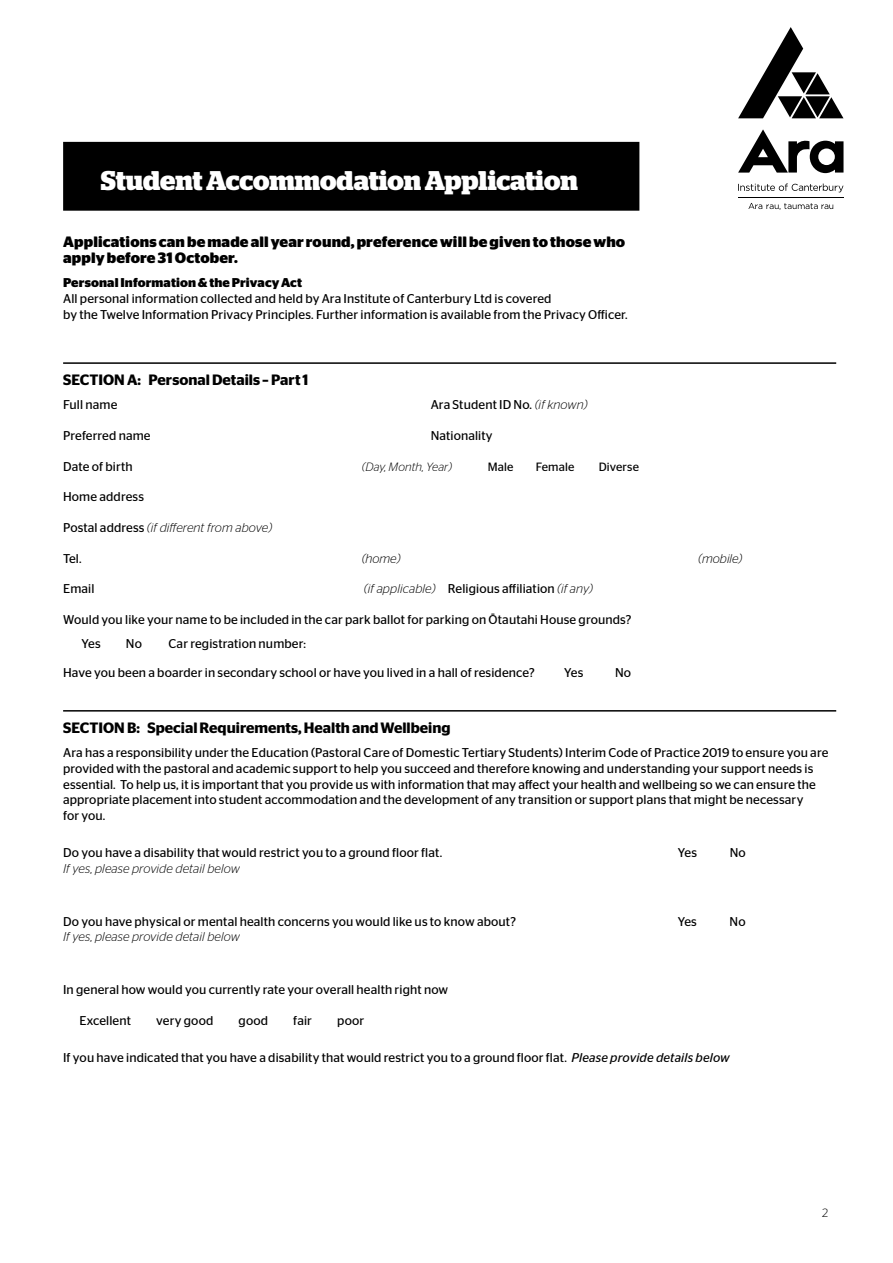
<style>
.page{position:relative;width:893px;height:1263px;background:#fff}
.page>*{position:absolute;margin:0;border:0;box-sizing:border-box;transform-origin:0 0}
.t1{font:700 27px "Stag Sans";color:#fff}
.t2{font:700 27px "Stag";letter-spacing:-.005em;color:#fff}
.t3{font:700 15px/15.8px "Stag Sans";letter-spacing:.01em;color:#000}
.t4{font:600 15px "Stag Sans";color:#000}
.t5{font:12.75px/15.8px "Stag Sans";letter-spacing:.01em;color:#000}
.t6{font:italic 300 12.75px "Stag Sans";letter-spacing:.01em;color:#000}
.t7{font:700 12.75px "Stag Sans";letter-spacing:.01em;color:#000}
.t8{font:12px "Stag Sans";letter-spacing:.01em;color:#000}
.t9{font:italic 300 12px "Stag Sans";letter-spacing:.01em;color:#000}
.t10{font:300 12px "Stag Sans";color:#000}
.s1{font-weight:300;font-style:italic}
.s2{font-weight:400;font-style:normal}
.s3{font-style:italic}
</style>
<div class="page">
<hr style="left:63px;top:362px;width:773px;height:2px;background:#000">
<hr style="left:63px;top:710px;width:773px;height:1px;background:#000">
<svg style="left:738px;top:27px;width:105px;height:91px"></svg>
<svg style="left:738px;top:184px;width:105px;height:8px"></svg>
<svg style="left:748px;top:203px;width:85px;height:7px"></svg>
<svg style="left:738px;top:129px;width:105px;height:44px"></svg>
<hr style="left:738px;top:197px;width:105px;height:1px;background:#000">
<div style="left:64px;top:143px;width:575px;height:67px;background:#000"></div>
<div style="left:63px;top:142px;width:576px;height:69px;border:2px solid #000"></div>
<h1 class="t2" style="left:101px;top:164px;width:479px">Student Accommodation Application</h1>
<h1 class="t1" style="left:72px;top:173px;width:482px">Student Accommodation Application</h1>
<p class="t3" style="left:63px;top:234px;width:564px">Applications can be made all year round, preference will be given to those who apply before 31 October.</p>
<p class="t7" style="left:63px;top:275px;width:240px">Personal Information &amp; the Privacy Act</p>
<p class="t5" style="left:63px;top:290px;width:566px">All personal information collected and held by Ara Institute of Canterbury Ltd is covered<br>by the Twelve Information Privacy Principles. Further information is available from the Privacy Officer.</p>
<p class="t4" style="left:63px;top:371px;width:247px">SECTION A: Personal Details – Part 1</p>
<p class="t5" style="left:63px;top:397px;width:56px">Full name</p>
<p class="t5" style="left:431px;top:397px;width:158px">Ara Student ID No. <span class="s1">(if known)</span></p>
<p class="t5" style="left:63px;top:428px;width:89px">Preferred name</p>
<p class="t5" style="left:431px;top:428px;width:63px">Nationality</p>
<p class="t5" style="left:63px;top:458px;width:71px">Date of birth</p>
<p class="t9" style="left:362px;top:460px;width:92px">(Day, Month, Year)</p>
<p class="t8" style="left:488px;top:460px;width:27px">Male</p>
<p class="t8" style="left:536px;top:460px;width:40px">Female</p>
<p class="t8" style="left:599px;top:460px;width:42px">Diverse</p>
<p class="t5" style="left:63px;top:489px;width:82px">Home address</p>
<p class="t6" style="left:63px;top:520px;width:211px"><span class="s2">Postal address</span> (if different from above)</p>
<p class="t5" style="left:63px;top:550px;width:20px">Tel.</p>
<p class="t6" style="left:362px;top:551px;width:40px">(home)</p>
<p class="t6" style="left:698px;top:551px;width:46px">(mobile)</p>
<p class="t5" style="left:63px;top:581px;width:33px">Email</p>
<p class="t6" style="left:364px;top:582px;width:231px">(if applicable) <span class="s2">Religious affiliation</span> (if any)</p>
<p class="t5" style="left:82px;top:607px;width:551px;line-height:24.3px;text-indent:-18px">Would you like your name to be included in the car park ballot for parking on Ōtautahi House grounds?<br>Yes</p>
<p class="t5" style="left:126px;top:636px;width:18px">No</p>
<p class="t5" style="left:168px;top:636px;width:139px">Car registration number:</p>
<p class="t5" style="left:63px;top:664px;width:473px">Have you been a boarder in secondary school or have you lived in a hall of residence?</p>
<p class="t5" style="left:564px;top:664px;width:21px">Yes</p>
<p class="t5" style="left:615px;top:664px;width:18px">No</p>
<p class="t4" style="left:63px;top:719px;width:389px">SECTION B: Special Requirements, Health and Wellbeing</p>
<p class="t5" style="left:63px;top:745px;width:767px">Ara has a responsibility under the Education (Pastoral Care of Domestic Tertiary Students) Interim Code of Practice 2019 to ensure you are provided with the pastoral and academic support to help you succeed and therefore knowing and understanding your support needs is essential. To help us, it is important that you provide us with information that may affect your health and wellbeing so we can ensure the appropriate placement into student accommodation and the development of any transition or support plans that might be necessary<br>for you.</p>
<p class="t5" style="left:63px;top:845px;width:381px">Do you have a disability that would restrict you to a ground floor flat.</p>
<p class="t5" style="left:678px;top:845px;width:21px">Yes</p>
<p class="t5" style="left:730px;top:845px;width:18px">No</p>
<p class="t6" style="left:63px;top:861px;width:178px">If yes, please provide detail below</p>
<p class="t5" style="left:63px;top:913px;width:454px">Do you have physical or mental health concerns you would like us to know about?</p>
<p class="t5" style="left:678px;top:913px;width:21px">Yes</p>
<p class="t5" style="left:730px;top:913px;width:18px">No</p>
<p class="t6" style="left:63px;top:930px;width:178px">If yes, please provide detail below</p>
<p class="t5" style="left:63px;top:982px;width:387px">In general how would you currently rate your overall health right now</p>
<p class="t5" style="left:79px;top:1012px;width:53px">Excellent</p>
<p class="t5" style="left:156px;top:1012px;width:59px">very good</p>
<p class="t5" style="left:239px;top:1012px;width:31px">good</p>
<p class="t5" style="left:293px;top:1012px;width:20px">fair</p>
<p class="t5" style="left:337px;top:1012px;width:28px">poor</p>
<p class="t5" style="left:63px;top:1049px;width:668px">If you have indicated that you have a disability that would restrict you to a ground floor flat. <span class="s3">Please provide details below</span></p>
<p class="t10" style="left:822px;top:1206px;width:8px">2</p>
</div>
